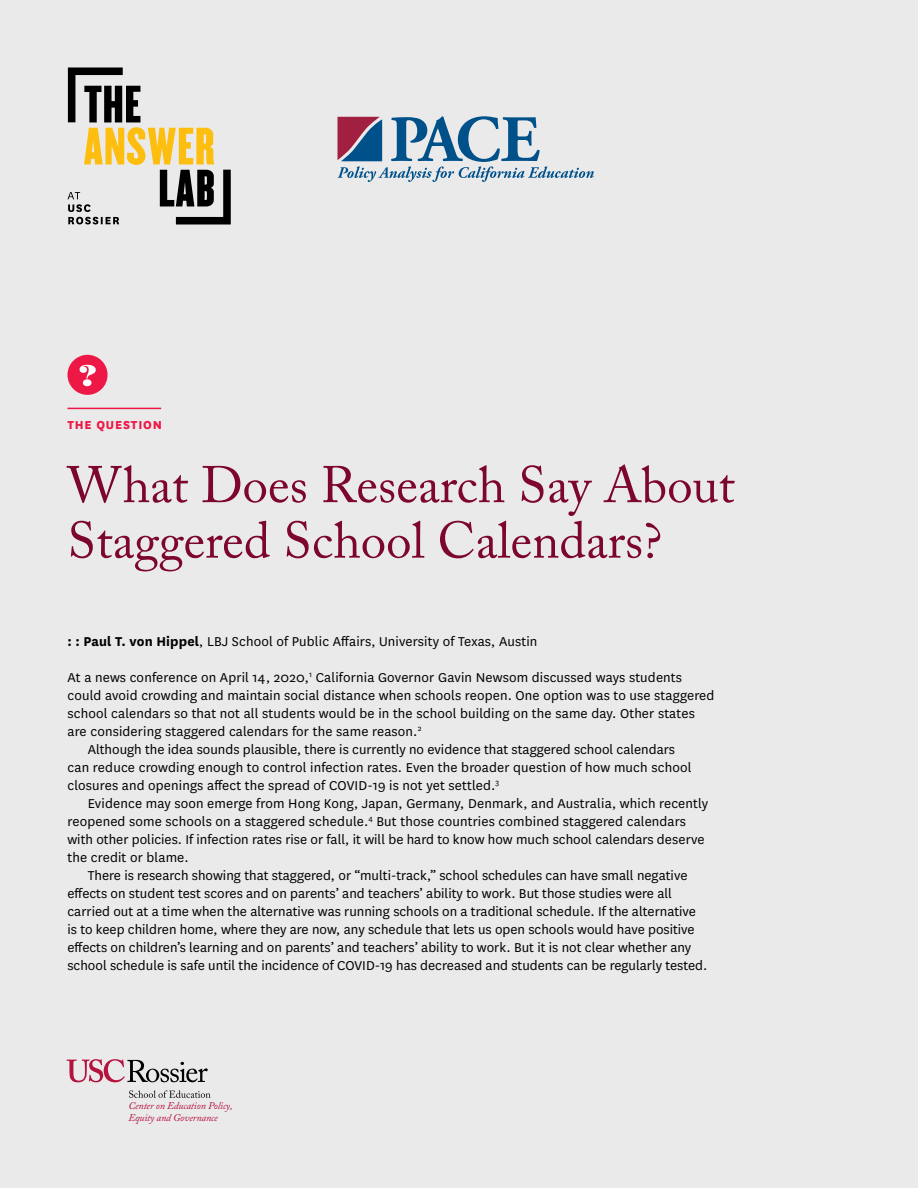
<style>
.page{position:relative;width:918px;height:1188px;background:#eaeaeb}
.page>*{position:absolute;margin:0;border:0;box-sizing:border-box;transform-origin:0 0}
.QUESTION{font:51px/55.5px "Adobe Caslon Pro";color:#7d062c}
.BODY_COPY_indent{font:15px/18px "National";color:#000}
.BODY_COPY_no_indent{font:15px/18px "National";letter-spacing:.01em;color:#000}
.SUBHEADS{font:15px "National";letter-spacing:.01em;color:#000}
.SLUGS{font:800 13.5px "National";letter-spacing:.06em;color:#ed1846}
.t1{font:italic 10.2px/11.6px "Adobe Caslon Pro";letter-spacing:-.01em;color:#b5123d}
.s1{font-weight:700}
</style>
<div class="page">
<svg style="left:68px;top:68px;width:163px;height:157px"></svg>
<svg style="left:67px;top:1059px;width:141px;height:23px"></svg>
<svg style="left:129px;top:1090px;width:82px;height:8px"></svg>
<hr style="left:68px;top:408px;width:93px;height:1px;background:#ed1846">
<div style="left:68px;top:355px;width:40px;height:40px;background:#ed1846;border-radius:50%"></div>
<svg style="left:80px;top:365px;width:16px;height:21px"></svg>
<svg style="left:337px;top:116px;width:257px;height:66px"></svg>
<p class="SLUGS" style="left:68px;top:415px;width:96px">THE QUESTION</p>
<p class="QUESTION" style="left:68px;top:457px;width:669px">What Does Research Say About<br>Staggered School Calendars?</p>
<p class="SUBHEADS" style="left:68px;top:631px;width:471px"><span class="s1">: : Paul T. von Hippel</span>, LBJ School of Public Affairs, University of Texas, Austin</p>
<p class="BODY_COPY_no_indent" style="left:68px;top:667px;width:648px">At a news conference on April 14, 2020,<sup>1</sup> California Governor Gavin Newsom discussed ways students could avoid crowding and maintain social distance when schools reopen. One option was to use staggered school calendars so that not all students would be in the school building on the same day. Other states are considering staggered calendars for the same reason.<sup>2</sup></p>
<p class="BODY_COPY_indent" style="left:68px;top:739px;width:625px;text-indent:20px">Although the idea sounds plausible, there is currently no evidence that staggered school calendars can reduce crowding enough to control infection rates. Even the broader question of how much school closures and openings affect the spread of COVID-19 is not yet settled.<sup>3</sup></p>
<p class="BODY_COPY_indent" style="left:68px;top:793px;width:642px;text-indent:20px">Evidence may soon emerge from Hong Kong, Japan, Germany, Denmark, and Australia, which recently reopened some schools on a staggered schedule.<sup>4</sup> But those countries combined staggered calendars with other policies. If infection rates rise or fall, it will be hard to know how much school calendars deserve the credit or blame.</p>
<p class="BODY_COPY_indent" style="left:68px;top:865px;width:641px;text-indent:20px">There is research showing that staggered, or “multi-track,” school schedules can have small negative effects on student test scores and on parents’ and teachers’ ability to work. But those studies were all carried out at a time when the alternative was running schools on a traditional schedule. If the alternative is to keep children home, where they are now, any schedule that lets us open schools would have positive effects on children’s learning and on parents’ and teachers’ ability to work. But it is not clear whether any school schedule is safe until the incidence of COVID-19 has decreased and students can be regularly tested.</p>
<p class="t1" style="left:128px;top:1100px;width:106px">Center on Education Policy,<br>Equity and Governance</p>
</div>
